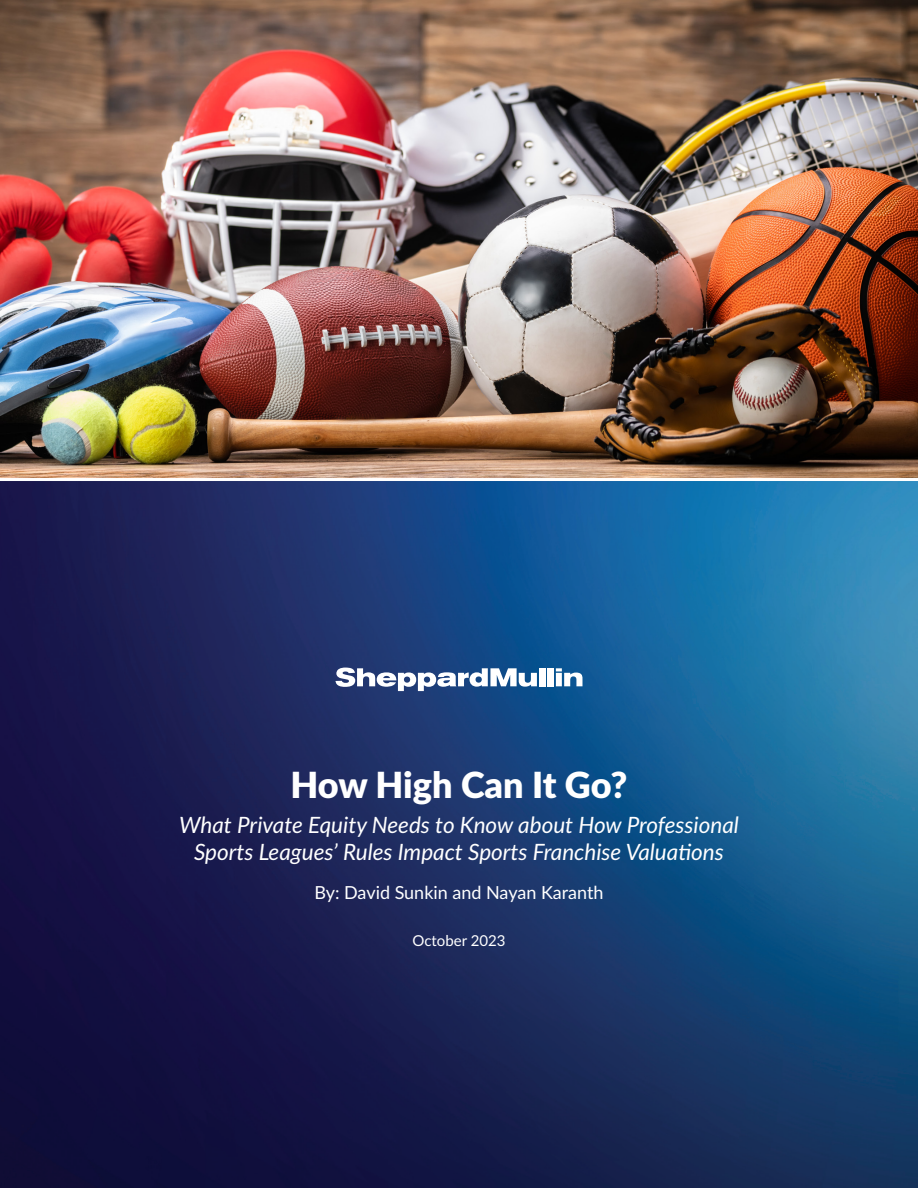
<style>
.page{position:relative;width:918px;height:1188px;background:#fff}
.page>*{position:absolute;margin:0;border:0;box-sizing:border-box;transform-origin:0 0}
.t1{font:900 36px "Lato";letter-spacing:-.005em;color:#fff}
.t2{font:italic 22.5px/27px "Lato";color:#fff;text-align:center}
.t3{font:18px "Lato";color:#fff}
.t4{font:15px "Lato";color:#fff}
</style>
<div class="page">
<img style="left:0;top:481px;width:918px;height:707px">
<img style="left:0;top:0;width:918px;height:478px">
<svg style="left:336px;top:668px;width:201px;height:23px"></svg>
<div style="left:539px;top:668px;width:6px;height:18px;background:#fff"></div>
<div style="left:548px;top:668px;width:6px;height:18px;background:#fff"></div>
<svg style="left:556px;top:668px;width:26px;height:18px"></svg>
<p class="t1" style="left:291px;top:758px;width:338px">How High Can It Go?</p>
<p class="t2" style="left:179px;top:810px;width:561px">What Private Equity Needs to Know about How Professional<br>Sports Leagues’ Rules Impact Sports Franchise Valuations</p>
<p class="t3" style="left:314px;top:880px;width:291px">By: David Sunkin and Nayan Karanth</p>
<p class="t4" style="left:412px;top:930px;width:95px">October 2023</p>
</div>
